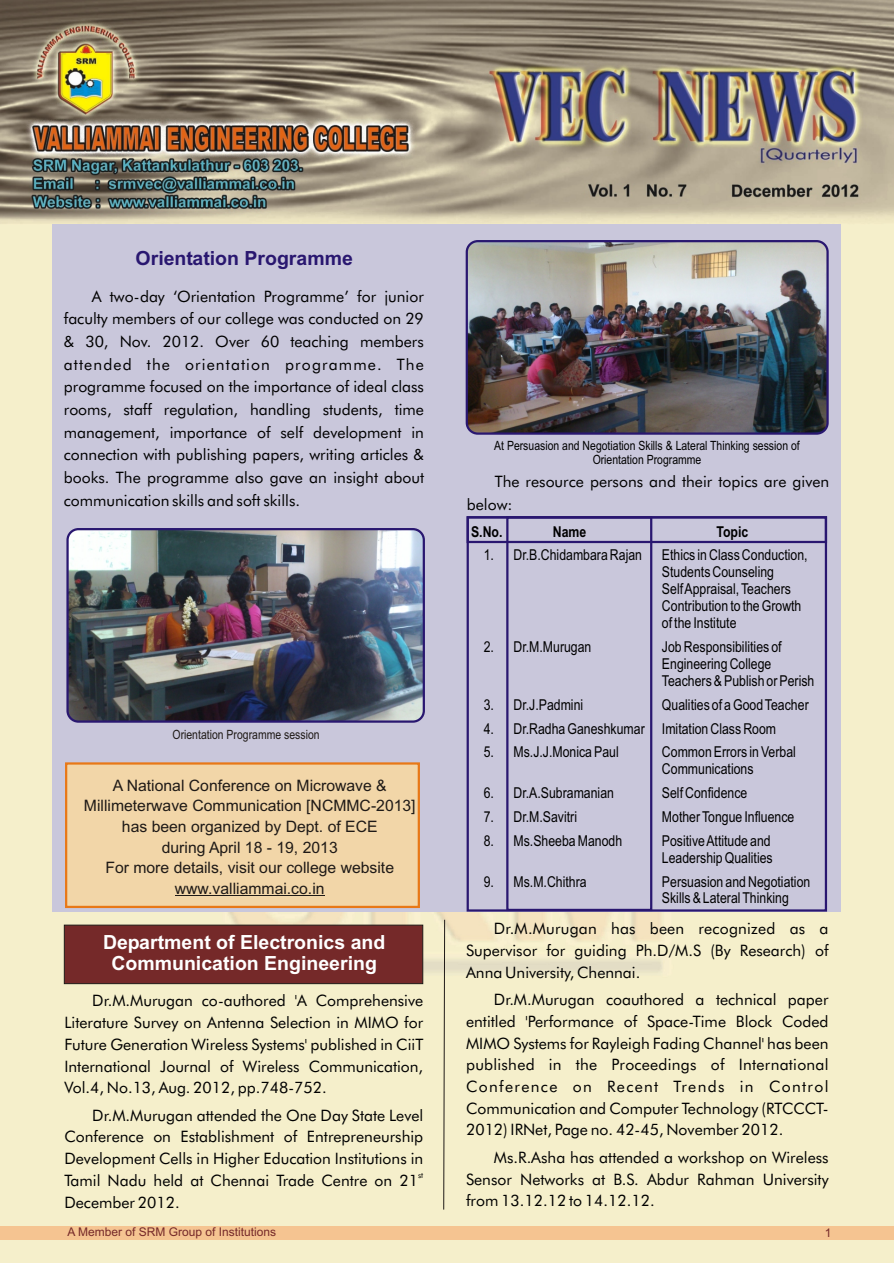
<style>
.page{position:relative;width:894px;height:1263px;background:#fff}
.page>*{position:absolute;margin:0;border:0;box-sizing:border-box;transform-origin:0 0}
.t1{font:700 19.5px/21.8px "Arial";color:#fff;text-align:center}
.t2{font:700 19.5px "Arial";color:#291770}
.t3{font:15.75px/21.8px "Futura Bk BT";color:#000;text-align:justify}
.t4{font:15.75px/20.7px "Arial";color:#1f1a17;text-align:center}
.t5{font:15px/17px "Arial Narrow";color:#000}
.t6{font:700 15px "Arial Narrow";color:#000}
.t7{font:12.75px/14.4px "Arial Narrow";color:#000;text-align:center}
.t8{font:12.75px "Arial Narrow";color:#1f1a17}
.t9{font:12px "Arial";color:#752929}
.t10{font:7.8px "Futura Bk BT";color:#000}
</style>
<div class="page">
<img style="left:1px;top:0;width:893px;height:1263px">
<div style="left:52px;top:225px;width:788px;height:687px;background:#c9c7db"></div>
<div style="left:0;top:1226px;width:894px;height:14px;background:#f5c491"></div>
<svg style="left:443px;top:919px;width:2px;height:291px"></svg>
<img style="left:68px;top:529px;width:355px;height:193px;border-radius:11px">
<div style="left:66px;top:528px;width:359px;height:195px;border:2px solid #291770;border-radius:11px"></div>
<div style="left:65px;top:762px;width:355px;height:146px;background:#f2d6a8;border:2px solid #e87817"></div>
<hr style="left:175px;top:895px;width:150px;height:1px;background:#1f1a17">
<img style="left:467px;top:241px;width:361px;height:193px;border-radius:11px">
<div style="left:466px;top:240px;width:363px;height:195px;border:2px solid #291770;border-radius:11px"></div>
<div style="left:467px;top:516px;width:360px;height:27px;border:2px solid #291770"></div>
<div style="left:506px;top:516px;width:146px;height:395px;border:2px solid #291770"></div>
<div style="left:467px;top:516px;width:360px;height:396px;border:2px solid #291770"></div>
<div style="left:64px;top:925px;width:359px;height:59px;background:#752929;border:1px solid #1f1a17"></div>
<p class="t2" style="left:136px;top:251px;width:219px">Orientation Programme</p>
<p class="t3" style="left:64px;top:286px;width:362px;line-height:22.6px;text-indent:28px">A two-day ‘Orientation Programme’ for junior faculty members of our college was conducted on 29 &amp; 30, Nov. 2012. Over 60 teaching members attended the orientation programme. The programme focused on the importance of ideal class rooms, staff regulation, handling students, time management, importance of self development in connection with publishing papers, writing articles &amp; books. The programme also gave an insight about communication skills and soft skills.</p>
<p class="t8" style="left:173px;top:730px;width:149px">Orientation Programme session</p>
<p class="t4" style="left:84px;top:776px;width:333px">A National Conference on Microwave &amp; Millimeterwave Communication [NCMMC-2013] has been organized by Dept. of ECE<br>during April 18 - 19, 2013<br>For more details, visit our college website www.valliammai.co.in</p>
<p class="t1" style="left:103px;top:933px;width:284px">Department of Electronics and<br>Communication Engineering</p>
<p class="t3" style="left:64px;top:992px;width:360px;text-indent:28px">Dr.M.Murugan co-authored 'A Comprehensive Literature Survey on Antenna Selection in MIMO for Future Generation Wireless Systems' published in CiiT International Journal of Wireless Communication, Vol.4, No.13, Aug. 2012, pp.748-752.</p>
<p class="t3" style="left:64px;top:1106px;width:360px;text-indent:28px">Dr.M.Murugan attended the One Day State Level Conference on Establishment of Entrepreneurship Development Cells in Higher Education Institutions in</p>
<p class="t10" style="left:418px;top:1172px;width:7px">st</p>
<p class="t3" style="left:64px;top:1171px;width:355px">Tamil Nadu held at Chennai Trade Centre on 21<br>December 2012.</p>
<p class="t7" style="left:494px;top:440px;width:307px">At Persuasion and Negotiation Skills &amp; Lateral Thinking session of<br>Orientation Programme</p>
<p class="t3" style="left:467px;top:472px;width:364px;line-height:22.6px;text-indent:28px">The resource persons and their topics are given below:</p>
<p class="t6" style="left:471px;top:526px;width:33px">S.No.</p>
<p class="t6" style="left:553px;top:526px;width:35px">Name</p>
<p class="t6" style="left:716px;top:526px;width:33px">Topic</p>
<p class="t5" style="left:484px;top:548px;width:160px">1. Dr.B.Chidambara Rajan</p>
<p class="t5" style="left:662px;top:548px;width:147px">Ethics in Class Conduction,<br>Students Counseling<br>Self Appraisal, Teachers<br>Contribution to the Growth of the Institute</p>
<p class="t5" style="left:484px;top:640px;width:109px">2. Dr.M.Murugan</p>
<p class="t5" style="left:662px;top:640px;width:154px">Job Responsibilities of<br>Engineering College<br>Teachers &amp; Publish or Perish</p>
<p class="t5" style="left:484px;top:698px;width:101px">3. Dr.J.Padmini</p>
<p class="t5" style="left:662px;top:698px;width:148px">Qualities of a Good Teacher</p>
<p class="t5" style="left:484px;top:721px;width:294px">4. Dr.Radha Ganeshkumar Imitation Class Room</p>
<p class="t5" style="left:484px;top:745px;width:137px">5. Ms.J.J.Monica Paul</p>
<p class="t5" style="left:662px;top:745px;width:135px">Common Errors in Verbal<br>Communications</p>
<p class="t5" style="left:484px;top:786px;width:132px">6. Dr.A.Subramanian</p>
<p class="t5" style="left:662px;top:786px;width:87px">Self Confidence</p>
<p class="t5" style="left:484px;top:810px;width:95px">7. Dr.M.Savitri</p>
<p class="t5" style="left:662px;top:810px;width:134px">Mother Tongue Influence</p>
<p class="t5" style="left:484px;top:833px;width:140px">8. Ms.Sheeba Manodh</p>
<p class="t5" style="left:662px;top:833px;width:112px">Positive Attitude and<br>Leadership Qualities</p>
<p class="t5" style="left:484px;top:874px;width:104px">9. Ms.M.Chithra</p>
<p class="t5" style="left:662px;top:874px;width:150px">Persuasion and Negotiation<br>Skills &amp; Lateral Thinking</p>
<p class="t3" style="left:466px;top:919px;width:364px;text-indent:28px">Dr.M.Murugan has been recognized as a Supervisor for guiding Ph.D/M.S (By Research) of Anna University, Chennai.</p>
<p class="t3" style="left:466px;top:990px;width:364px;text-indent:28px">Dr.M.Murugan coauthored a technical paper entitled 'Performance of Space-Time Block Coded MIMO Systems for Rayleigh Fading Channel' has been published in the Proceedings of International Conference on Recent Trends in Control Communication and Computer Technology (RTCCCT-2012) IRNet, Page no. 42-45, November 2012.</p>
<p class="t3" style="left:466px;top:1148px;width:364px;text-indent:28px">Ms.R.Asha has attended a workshop on Wireless Sensor Networks at B.S. Abdur Rahman University from 13.12.12 to 14.12.12.</p>
<p class="t9" style="left:68px;top:1227px;width:210px">A Member of SRM Group of Institutions</p>
<p class="t9" style="left:825px;top:1228px;width:8px">1</p>
</div>
